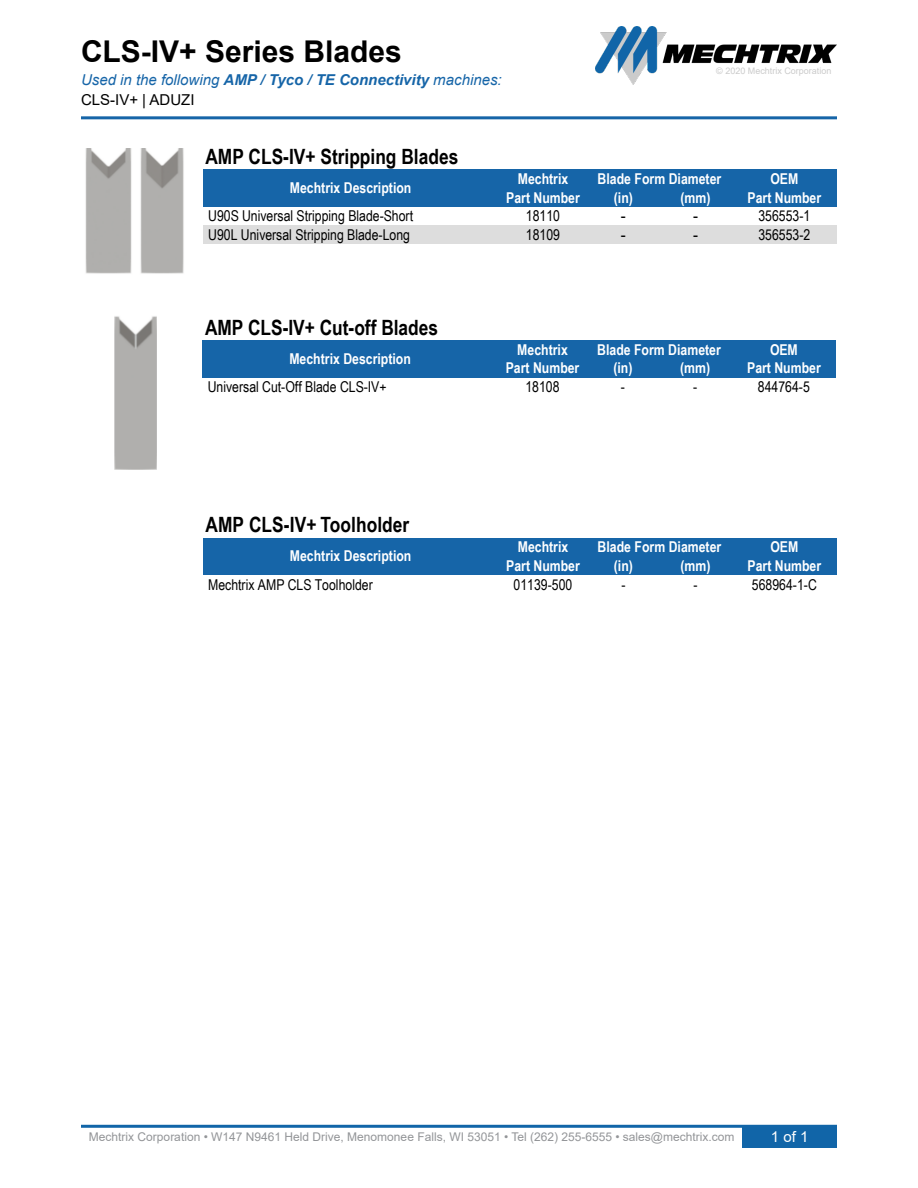
<style>
.page{position:relative;width:918px;height:1188px;background:#fff}
.page>*{position:absolute;margin:0;border:0;box-sizing:border-box;transform-origin:0 0}
.t1{font:700 30px "Arial";color:#000}
.t2{font:700 21px "Arial Narrow";color:#000}
.t3{font:700 15px "Arial Narrow";color:#fff}
.t4{font:15px "Arial Narrow";color:#000}
.t5{font:italic 15px/20px "Arial";color:#1665a8}
.t6{font:15px "Arial";color:#fff}
.t7{font:15px "Arial";color:#000}
.t8{font:12px "Arial";color:#939598}
.t9{font:9px "Arial";color:#cbcbcb}
.s1{font-weight:700}
.s2{font-style:normal;color:#000}
</style>
<div class="page">
<img style="left:596px;top:26px;width:241px;height:59px">
<hr style="left:81px;top:116px;width:756px;height:3px;background:#1665a8">
<div style="left:742px;top:1125px;width:95px;height:23px;background:#1165a8"></div>
<hr style="left:81px;top:1125px;width:756px;height:3px;background:#1165a8">
<div style="left:203px;top:170px;width:634px;height:37px;background:#1665a8"></div>
<div style="left:203px;top:225px;width:634px;height:19px;background:#ddd"></div>
<div style="left:202px;top:341px;width:634px;height:37px;background:#1665a8"></div>
<div style="left:203px;top:538px;width:634px;height:37px;background:#1665a8"></div>
<img style="left:85px;top:148px;width:47px;height:126px">
<img style="left:140px;top:148px;width:44px;height:126px">
<img style="left:115px;top:316px;width:41px;height:153px">
<h1 class="t1" style="left:81px;top:40px;width:322px">CLS-IV+ Series Blades</h1>
<p class="t5" style="left:81px;top:71px;width:422px">Used in the following <span class="s1">AMP / Tyco / TE Connectivity</span> machines:<br><span class="s2">CLS-IV+ | ADUZI</span></p>
<h2 class="t2" style="left:205px;top:149px;width:254px">AMP CLS-IV+ Stripping Blades</h2>
<p class="t9" style="left:716px;top:67px;width:117px">© 2020 Mechtrix Corporation</p>
<p class="t3" style="left:290px;top:182px;width:123px">Mechtrix Description</p>
<p class="t3" style="left:518px;top:173px;width:52px">Mechtrix</p>
<p class="t3" style="left:770px;top:173px;width:29px">OEM</p>
<p class="t3" style="left:506px;top:192px;width:75px">Part Number</p>
<p class="t3" style="left:614px;top:192px;width:21px">(in)</p>
<p class="t3" style="left:680px;top:192px;width:32px">(mm)</p>
<p class="t3" style="left:748px;top:192px;width:75px">Part Number</p>
<p class="t3" style="left:598px;top:173px;width:125px">Blade Form Diameter</p>
<p class="t4" style="left:208px;top:210px;width:207px">U90S Universal Stripping Blade-Short</p>
<p class="t4" style="left:526px;top:210px;width:36px">18110</p>
<p class="t7" style="left:621px;top:210px;width:6px">-</p>
<p class="t7" style="left:693px;top:210px;width:6px">-</p>
<p class="t4" style="left:758px;top:211px;width:54px">356553-1</p>
<p class="t4" style="left:208px;top:229px;width:203px">U90L Universal Stripping Blade-Long</p>
<p class="t4" style="left:526px;top:229px;width:36px">18109</p>
<p class="t7" style="left:621px;top:229px;width:6px">-</p>
<p class="t7" style="left:693px;top:229px;width:6px">-</p>
<p class="t4" style="left:758px;top:229px;width:54px">356553-2</p>
<h2 class="t2" style="left:205px;top:320px;width:235px">AMP CLS-IV+ Cut-off Blades</h2>
<p class="t3" style="left:289px;top:353px;width:123px">Mechtrix Description</p>
<p class="t3" style="left:517px;top:344px;width:52px">Mechtrix</p>
<p class="t3" style="left:770px;top:344px;width:29px">OEM</p>
<p class="t3" style="left:506px;top:362px;width:75px">Part Number</p>
<p class="t3" style="left:613px;top:362px;width:21px">(in)</p>
<p class="t3" style="left:680px;top:362px;width:32px">(mm)</p>
<p class="t3" style="left:747px;top:362px;width:75px">Part Number</p>
<p class="t3" style="left:597px;top:344px;width:125px">Blade Form Diameter</p>
<p class="t4" style="left:208px;top:381px;width:180px">Universal Cut-Off Blade CLS-IV+</p>
<p class="t4" style="left:525px;top:381px;width:36px">18108</p>
<p class="t4" style="left:621px;top:381px;width:6px">-</p>
<p class="t4" style="left:693px;top:381px;width:6px">-</p>
<p class="t4" style="left:758px;top:381px;width:54px">844764-5</p>
<h2 class="t2" style="left:205px;top:517px;width:205px">AMP CLS-IV+ Toolholder</h2>
<p class="t3" style="left:290px;top:550px;width:123px">Mechtrix Description</p>
<p class="t3" style="left:518px;top:542px;width:52px">Mechtrix</p>
<p class="t3" style="left:770px;top:542px;width:29px">OEM</p>
<p class="t3" style="left:506px;top:560px;width:75px">Part Number</p>
<p class="t3" style="left:614px;top:560px;width:21px">(in)</p>
<p class="t3" style="left:680px;top:560px;width:32px">(mm)</p>
<p class="t3" style="left:748px;top:560px;width:75px">Part Number</p>
<p class="t3" style="left:598px;top:542px;width:125px">Blade Form Diameter</p>
<p class="t4" style="left:208px;top:579px;width:166px">Mechtrix AMP CLS Toolholder</p>
<p class="t4" style="left:514px;top:579px;width:60px">01139-500</p>
<p class="t4" style="left:621px;top:579px;width:6px">-</p>
<p class="t4" style="left:694px;top:579px;width:6px">-</p>
<p class="t4" style="left:752px;top:579px;width:66px">568964-1-C</p>
<p class="t8" style="left:89px;top:1132px;width:647px">Mechtrix Corporation • W147 N9461 Held Drive, Menomonee Falls, WI 53051 • Tel (262) 255-6555 • sales@mechtrix.com</p>
<p class="t6" style="left:771px;top:1131px;width:39px">1of1</p>
</div>
